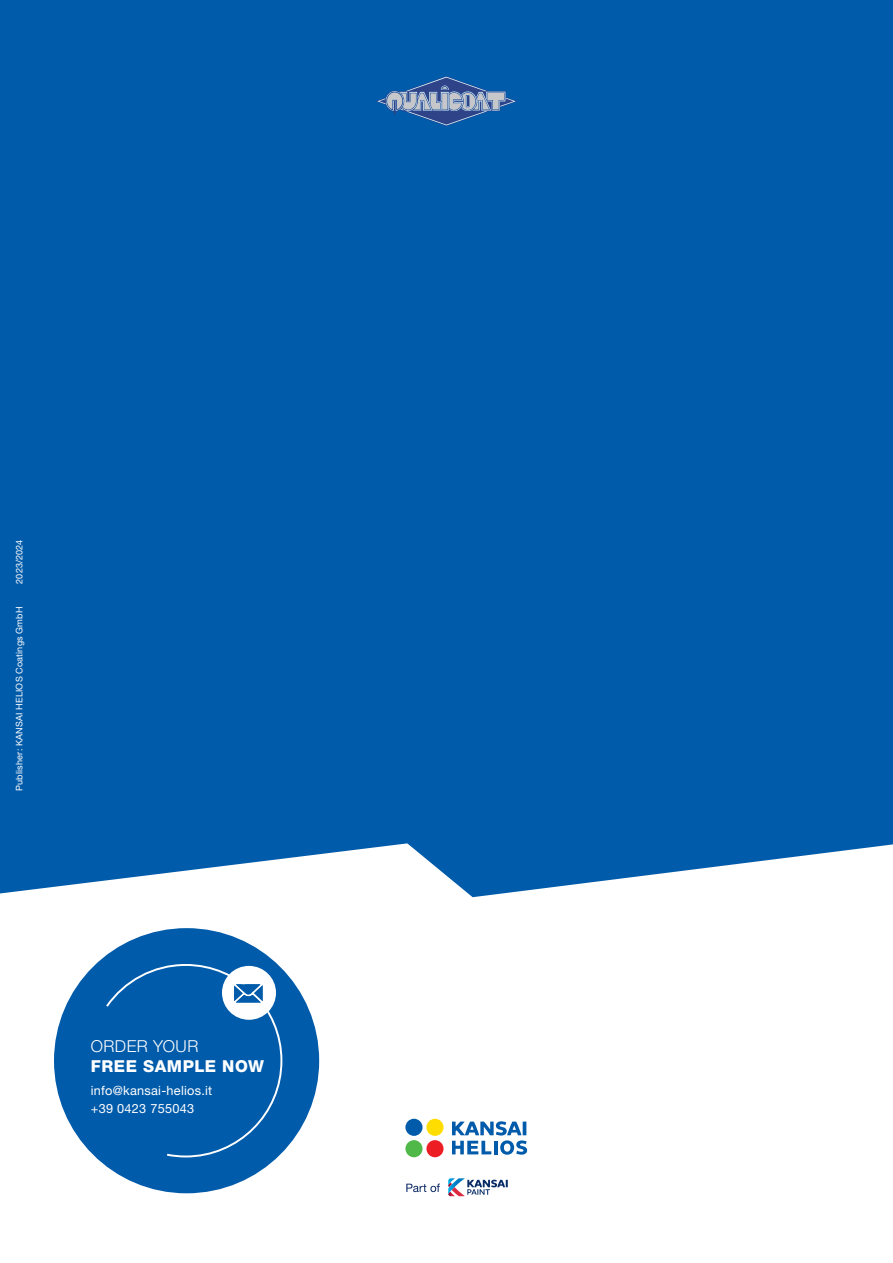
<style>
.page{position:relative;width:893px;height:1263px;background:#fff}
.page>*{position:absolute;margin:0;border:0;box-sizing:border-box;transform-origin:0 0}
.t1{font:800 16.5px "Helvetica Neue LTW1 G";letter-spacing:.03em;color:#fff}
.t2{font:300 16.5px "Helvetica Neue LTW1 G";letter-spacing:.03em;color:#fff}
.t3{font:12.75px/18px "Helvetica Neue LTW1 G";letter-spacing:.02em;color:#fff}
.t4{font:9.15px "Helvetica Neue LTW1 G";letter-spacing:.02em;color:#fff}
</style>
<div class="page">
<div style="left:0;top:0;width:893px;height:897px;background:#005baa"></div>
<svg style="left:406px;top:1183px;width:34px;height:9px"></svg>
<svg style="left:448px;top:1178px;width:60px;height:18px"></svg>
<div style="left:426px;top:1119px;width:18px;height:17px;background:#fd0;border-radius:50%"></div>
<div style="left:426px;top:1140px;width:18px;height:17px;background:#ed1d24;border-radius:50%"></div>
<div style="left:405px;top:1119px;width:18px;height:17px;background:#005baa;border-radius:50%"></div>
<div style="left:405px;top:1140px;width:18px;height:17px;background:#50b848;border-radius:50%"></div>
<svg style="left:452px;top:1121px;width:75px;height:34px"></svg>
<div style="left:54px;top:928px;width:265px;height:265px;background:#005baa;border-radius:50%"></div>
<svg style="left:106px;top:963px;width:177px;height:195px"></svg>
<svg style="left:376px;top:76px;width:141px;height:50px;background:#3c71ac"></svg>
<p class="t4" style="left:14px;top:584px;width:46px;rotate:-90deg">2023/2024</p>
<p class="t4" style="left:14px;top:791px;width:186px;rotate:-90deg">Publisher: KANSAI HELIOS Coatings GmbH</p>
<h1 class="t2" style="left:91px;top:1036px;width:109px">ORDER YOUR</h1>
<h1 class="t1" style="left:91px;top:1056px;width:175px">FREE SAMPLE NOW</h1>
<h2 class="t3" style="left:91px;top:1081px;width:123px">info@kansai-helios.it +39 0423 755043</h2>
</div>
